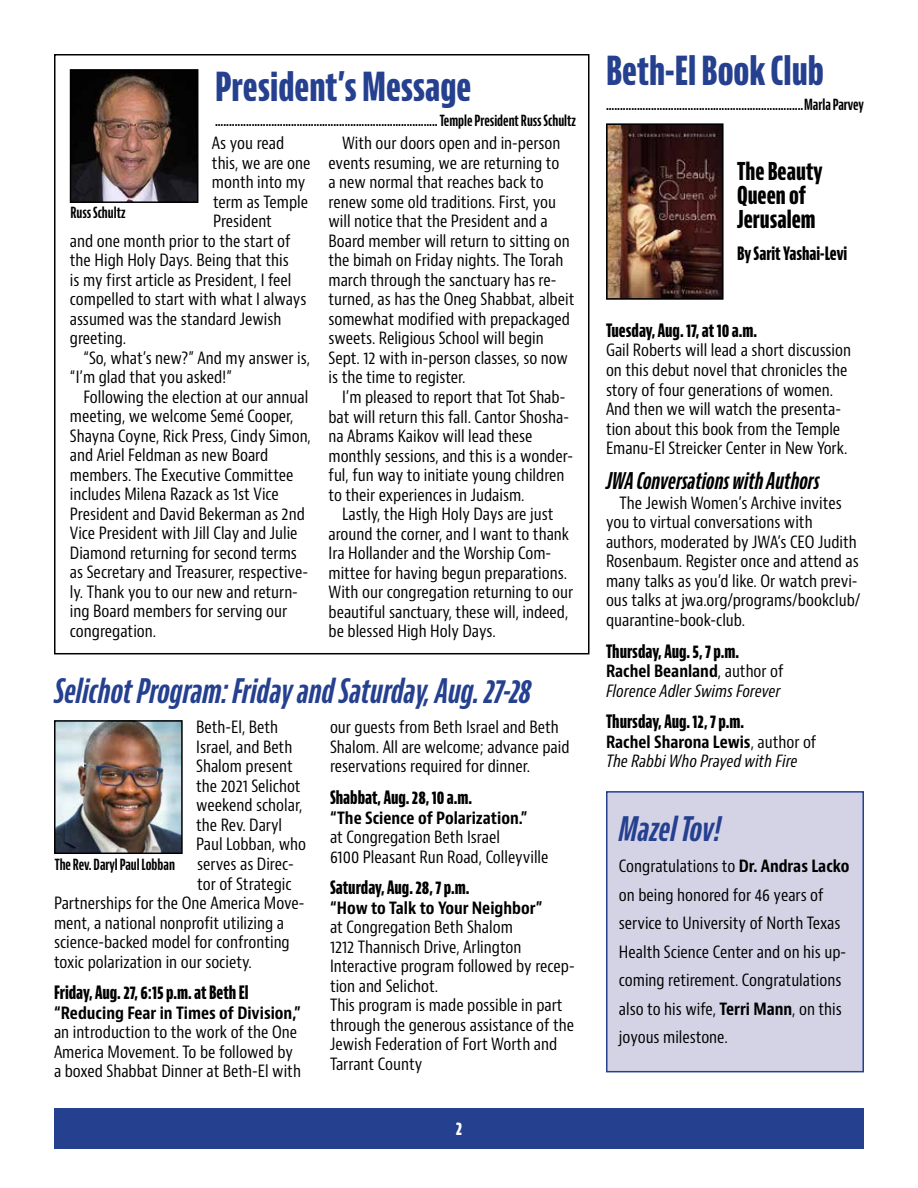
<style>
.page{position:relative;width:918px;height:1188px;background:#fff}
.page>*{position:absolute;margin:0;border:0;box-sizing:border-box;transform-origin:0 0}
.t1{font:700 extra-condensed 39px "Bernino Sans";color:#25408f}
.t2{font:italic 700 extra-condensed 33px "Bernino Sans";color:#25408f}
.t3{font:700 extra-condensed 24px/24px "Bernino Sans";color:#000}
.t4{font:italic 700 extra-condensed 22.5px "Bernino Sans";color:#000}
.t5{font:700 extra-condensed 18px "Bernino Sans";color:#000}
.t6{font:700 extra-condensed 18px "Bernino Sans";color:#fff}
.t7{font:condensed 16.5px/19.5px "Bernino Sans";color:#000}
.t8{font:italic condensed 16.5px/19.5px "Bernino Sans";color:#000}
.t9{font:700 condensed 16.5px "Bernino Sans";color:#000}
.t10{font:700 extra-condensed 15px "Bernino Sans";color:#000}
.s1{font-weight:700;font-style:normal}
.s2{font-style:normal}
.s3{font-weight:700}
</style>
<div class="page">
<div style="left:54px;top:1108px;width:810px;height:41px;background:#25408f"></div>
<div style="left:54px;top:54px;width:536px;height:600px;border:2px solid #000"></div>
<img style="left:73px;top:72px;width:122px;height:128px">
<div style="left:70px;top:69px;width:128px;height:134px;border:2px solid #000"></div>
<img style="left:609px;top:126px;width:112px;height:171px">
<div style="left:606px;top:123px;width:118px;height:177px;border:2px solid #000"></div>
<img style="left:57px;top:723px;width:123px;height:128px">
<div style="left:54px;top:720px;width:129px;height:134px;border:2px solid #000"></div>
<div style="left:606px;top:791px;width:258px;height:281px;background:#d4d3e6;border:2px solid #25408f"></div>
<h1 class="t1" style="left:215px;top:64px;width:258px">President’s Message</h1>
<p class="t10" style="left:215px;top:112px;width:363px">...............................................................................Temple President Russ Schultz</p>
<p class="t7" style="left:212px;top:134px;width:74px">As you read</p>
<p class="t7" style="left:212px;top:153px;width:100px">this, we are one</p>
<p class="t7" style="left:212px;top:173px;width:95px">month into my</p>
<p class="t7" style="left:213px;top:192px;width:97px">term as Temple</p>
<p class="t7" style="left:213px;top:212px;width:61px">President</p>
<p class="t7" style="left:70px;top:231px;width:222px">and one month prior to the start of</p>
<p class="t7" style="left:70px;top:251px;width:220px">the High Holy Days. Being that this</p>
<p class="t7" style="left:70px;top:270px;width:223px">is my first article as President, I feel</p>
<p class="t7" style="left:70px;top:290px;width:238px">compelled to start with what I always</p>
<p class="t7" style="left:70px;top:309px;width:213px">assumed was the standard Jewish</p>
<p class="t7" style="left:70px;top:329px;width:58px">greeting.</p>
<p class="t7" style="left:83px;top:348px;width:228px">“So, what’s new?” And my answer is,</p>
<p class="t7" style="left:70px;top:368px;width:164px">“I’m glad that you asked!”</p>
<p class="t7" style="left:83px;top:387px;width:226px">Following the election at our annual</p>
<p class="t7" style="left:70px;top:407px;width:225px">meeting, we welcome Semé Cooper,</p>
<p class="t7" style="left:70px;top:426px;width:243px">Shayna Coyne, Rick Press, Cindy Simon,</p>
<p class="t7" style="left:70px;top:446px;width:200px">and Ariel Feldman as new Board</p>
<p class="t7" style="left:70px;top:465px;width:225px">members. The Executive Committee</p>
<p class="t7" style="left:70px;top:485px;width:211px">includes Milena Razack as 1st Vice</p>
<p class="t7" style="left:70px;top:504px;width:236px">President and David Bekerman as 2nd</p>
<p class="t7" style="left:70px;top:524px;width:229px">Vice President with Jill Clay and Julie</p>
<p class="t7" style="left:70px;top:543px;width:229px">Diamond returning for second terms</p>
<p class="t7" style="left:70px;top:563px;width:240px">as Secretary and Treasurer, respective-</p>
<p class="t7" style="left:70px;top:582px;width:230px">ly. Thank you to our new and return-</p>
<p class="t7" style="left:70px;top:602px;width:219px">ing Board members for serving our</p>
<p class="t7" style="left:70px;top:621px;width:88px">congregation.</p>
<p class="t7" style="left:329px;top:134px;width:247px;text-indent:13px">With our doors open and in-person events resuming, we are returning to<br>a new normal that reaches back to renew some old traditions. First, you will notice that the President and a Board member will return to sitting on the bimah on Friday nights. The Torah march through the sanctuary has re&shy;turned, as has the Oneg Shabbat, albeit somewhat modified with prepackaged sweets. Religious School will begin Sept. 12 with in-person classes, so now is the time to register.</p>
<p class="t7" style="left:329px;top:388px;width:246px;text-indent:13px">I’m pleased to report that Tot Shab&shy;bat will return this fall. Cantor Shosha&shy;na Abrams Kaikov will lead these monthly sessions, and this is a wonder&shy;ful, fun way to initiate young children to their experiences in Judaism.</p>
<p class="t7" style="left:329px;top:505px;width:246px;text-indent:13px">Lastly, the High Holy Days are just around the corner, and I want to thank Ira Hollander and the Worship Com&shy;mittee for having begun preparations.<br>With our congregation returning to our beautiful sanctuary, these will, indeed, be blessed High Holy Days.</p>
<p class="t10" style="left:70px;top:204px;width:57px">Russ Schultz</p>
<h2 class="t2" style="left:54px;top:673px;width:479px">Selichot Program: Friday and Saturday, Aug. 27-28</h2>
<p class="t7" style="left:196px;top:718px;width:83px">Beth-El, Beth</p>
<p class="t7" style="left:196px;top:738px;width:98px">Israel, and Beth</p>
<p class="t7" style="left:196px;top:757px;width:98px">Shalom present</p>
<p class="t7" style="left:196px;top:777px;width:106px">the 2021 Selichot</p>
<p class="t7" style="left:196px;top:796px;width:108px">weekend scholar,</p>
<p class="t7" style="left:196px;top:816px;width:87px">the Rev. Daryl</p>
<p class="t7" style="left:196px;top:835px;width:111px">Paul Lobban, who</p>
<p class="t7" style="left:197px;top:855px;width:98px">serves as Direc-</p>
<p class="t7" style="left:197px;top:874px;width:96px">tor of Strategic</p>
<p class="t7" style="left:54px;top:894px;width:252px">Partnerships for the One America Move-</p>
<p class="t7" style="left:54px;top:913px;width:232px">ment, a national nonprofit utilizing a</p>
<p class="t7" style="left:54px;top:933px;width:237px">science-backed model for confronting</p>
<p class="t7" style="left:54px;top:952px;width:199px">toxic polarization in our society.</p>
<p class="t5" style="left:54px;top:982px;width:196px">Friday, Aug. 27, 6:15 p.m. at Beth El</p>
<p class="t9" style="left:54px;top:1003px;width:249px">“Reducing Fear in Times of Division,”</p>
<p class="t7" style="left:54px;top:1023px;width:248px">an introduction to the work of the One<br>America Movement. To be followed by a boxed Shabbat Dinner at Beth-El with</p>
<p class="t7" style="left:330px;top:718px;width:241px">our guests from Beth Israel and Beth<br>Shalom. All are welcome; advance paid reservations required for dinner.</p>
<p class="t5" style="left:330px;top:787px;width:144px">Shabbat, Aug. 28, 10 a.m.</p>
<p class="t9" style="left:330px;top:808px;width:199px">“The Science of Polarization.”</p>
<p class="t7" style="left:330px;top:828px;width:220px">at Congregation Beth Israel<br>6100 Pleasant Run Road, Colleyville</p>
<p class="t5" style="left:330px;top:877px;width:141px">Saturday, Aug. 28, 7 p.m.</p>
<p class="t9" style="left:330px;top:898px;width:214px">“How to Talk to Your Neighbor”</p>
<p class="t7" style="left:330px;top:918px;width:246px">at Congregation Beth Shalom<br>1212 Thannisch Drive, Arlington<br>Interactive program followed by recep&shy;tion and Selichot.<br>This program is made possible in part through the generous assistance of the<br>Jewish Federation of Fort Worth and<br>Tarrant County</p>
<p class="t10" style="left:55px;top:856px;width:122px">The Rev. Daryl Paul Lobban</p>
<p class="t6" style="left:456px;top:1118px;width:8px">2</p>
<h1 class="t1" style="left:606px;top:49px;width:219px">Beth-El Book Club</h1>
<p class="t10" style="left:606px;top:96px;width:259px">......................................................................Marla Parvey</p>
<h3 class="t3" style="left:737px;top:160px;width:87px">The Beauty<br>Queen of<br>Jerusalem</h3>
<p class="t5" style="left:737px;top:243px;width:112px">By Sarit Yashai-Levi</p>
<p class="t5" style="left:606px;top:320px;width:153px">Tuesday, Aug. 17, at 10 a.m.</p>
<p class="t7" style="left:606px;top:341px;width:247px">Gail Roberts will lead a short discussion on this debut novel that chronicles the story of four generations of women.<br>And then we will watch the presenta&shy;tion about this book from the Temple Emanu-El Streicker Center in New York.</p>
<h3 class="t4" style="left:606px;top:469px;width:215px">JWA Conversations with Authors</h3>
<p class="t7" style="left:606px;top:493px;width:256px;text-indent:13px">The Jewish Women’s Archive invites you to virtual conversations with authors, moderated by JWA’s CEO Judith Rosenbaum. Register once and attend as many talks as you’d like. Or watch previ&shy;ous talks at jwa.org/programs/bookclub/ quarantine-book-club.</p>
<p class="t5" style="left:606px;top:641px;width:135px">Thursday, Aug. 5, 7 p.m.</p>
<p class="t8" style="left:606px;top:662px;width:179px"><span class="s1">Rachel Beanland</span><span class="s2">, author of<br></span>Florence Adler Swims Forever</p>
<p class="t5" style="left:606px;top:711px;width:140px">Thursday, Aug. 12, 7 p.m.</p>
<p class="t8" style="left:606px;top:733px;width:212px"><span class="s1">Rachel Sharona Lewis</span><span class="s2">, author of<br></span>The Rabbi Who Prayed with Fire</p>
<h2 class="t2" style="left:619px;top:811px;width:103px">Mazel Tov!</h2>
<p class="t7" style="left:619px;top:852px;width:232px;line-height:28.5px">Congratulations to <span class="s3">Dr. Andras Lacko </span>on being honored for 46 years of service to University of North Texas Health Science Center and on his up&shy;coming retirement. Congratulations also to his wife, <span class="s3">Terri Mann</span>, on this joyous milestone.</p>
</div>
